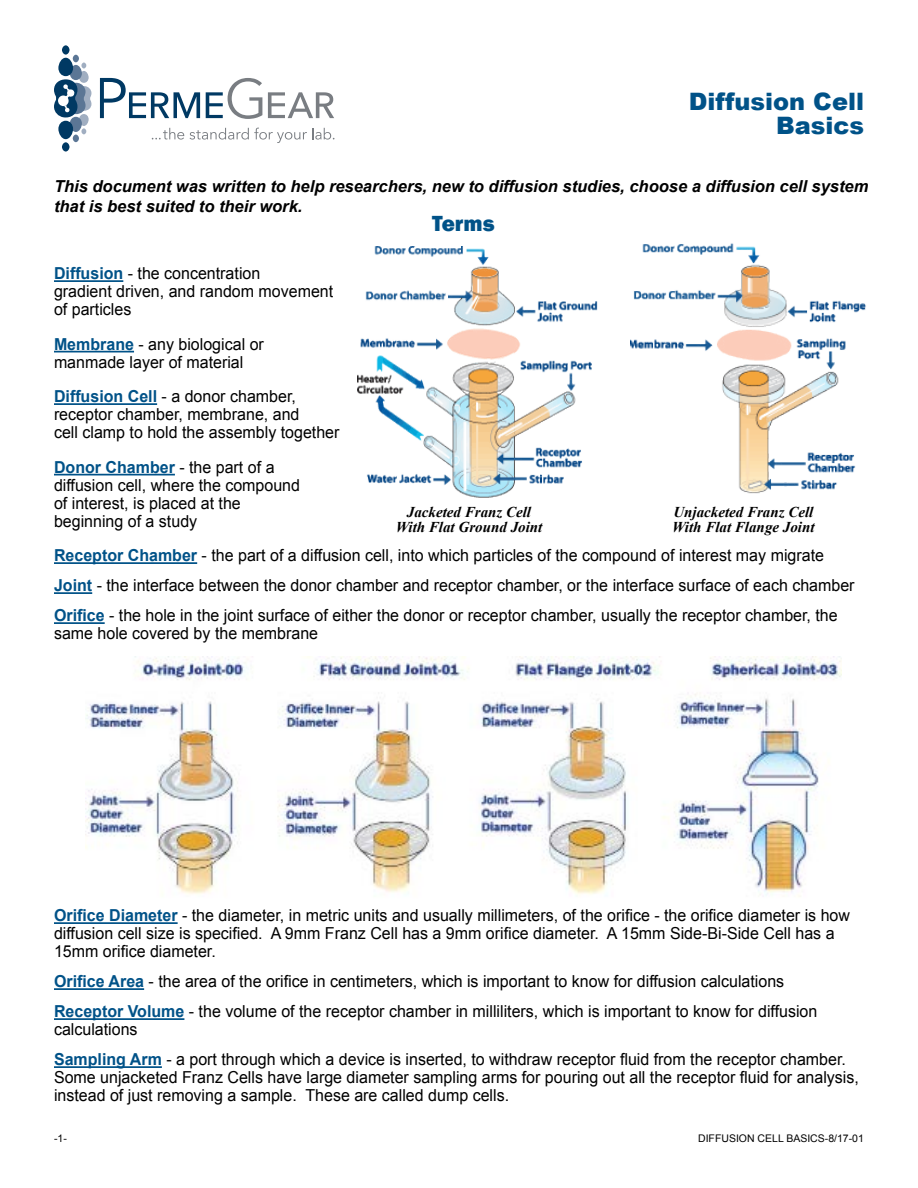
<style>
.page{position:relative;width:918px;height:1188px;background:#fff}
.page>*{position:absolute;margin:0;border:0;box-sizing:border-box;transform-origin:0 0}
.t1{font:900 24px/24px "Arial";color:#005288;text-align:right}
.t2{font:800 22.5px "Franklin Gothic";color:#005288}
.t3{font:16.5px/18px "Arial";color:#000}
.t4{font:italic 700 16.5px/19.5px "Arial";color:#000}
.t5{font:italic 700 15px/15.8px "Times New Roman";color:#000;text-align:center}
.t6{font:10.5px "Arial";color:#000}
.s1{font-weight:700;color:#005288}
</style>
<div class="page">
<svg style="left:152px;top:128px;width:32px;height:12px"></svg>
<svg style="left:190px;top:128px;width:144px;height:15px"></svg>
<div style="left:73px;top:55px;width:6px;height:7px;background:#5b7695;border-radius:50%"></div>
<div style="left:73px;top:135px;width:6px;height:7px;background:#5b7695;border-radius:50%"></div>
<svg style="left:62px;top:142px;width:8px;height:10px"></svg>
<svg style="left:62px;top:45px;width:8px;height:10px"></svg>
<svg style="left:54px;top:58px;width:37px;height:81px"></svg>
<svg style="left:268px;top:92px;width:66px;height:26px"></svg>
<svg style="left:206px;top:78px;width:56px;height:41px"></svg>
<svg style="left:100px;top:78px;width:100px;height:40px"></svg>
<hr style="left:54px;top:280px;width:69px;height:2px;background:#005288">
<hr style="left:54px;top:351px;width:80px;height:1px;background:#005288">
<hr style="left:54px;top:403px;width:103px;height:2px;background:#005288">
<hr style="left:54px;top:474px;width:121px;height:1px;background:#005288">
<hr style="left:54px;top:562px;width:143px;height:2px;background:#005288">
<hr style="left:54px;top:592px;width:38px;height:2px;background:#005288">
<hr style="left:54px;top:622px;width:51px;height:2px;background:#005288">
<hr style="left:54px;top:922px;width:124px;height:2px;background:#005288">
<hr style="left:54px;top:988px;width:90px;height:2px;background:#005288">
<hr style="left:54px;top:1018px;width:130px;height:2px;background:#005288">
<hr style="left:54px;top:1066px;width:108px;height:2px;background:#005288">
<img style="left:358px;top:247px;width:240px;height:251px">
<img style="left:631px;top:243px;width:235px;height:251px">
<img style="left:85px;top:657px;width:756px;height:240px">
<h1 class="t1" style="left:689px;top:89px;width:177px">Diffusion Cell<br>Basics</h1>
<p class="t4" style="left:54px;top:177px;width:816px">This document was written to help researchers, new to diffusion studies, choose a diffusion cell system that is best suited to their work.</p>
<h2 class="t2" style="left:432px;top:209px;width:64px">Terms</h2>
<p class="t3" style="left:54px;top:265px;width:281px"><span class="s1">Diffusion</span> - the concentration<br>gradient driven, and random movement of particles</p>
<p class="t3" style="left:54px;top:335px;width:211px"><span class="s1">Membrane</span> - any biological or manmade layer of material</p>
<p class="t3" style="left:54px;top:388px;width:287px"><span class="s1">Diffusion Cell</span> - a donor chamber, receptor chamber, membrane, and<br>cell clamp to hold the assembly together</p>
<p class="t3" style="left:54px;top:458px;width:248px"><span class="s1">Donor Chamber</span> - the part of a diffusion cell, where the compound of interest, is placed at the beginning of a study</p>
<p class="t3" style="left:54px;top:541px;width:802px;line-height:30px"><span class="s1">Receptor Chamber</span> - the part of a diffusion cell, into which particles of the compound of interest may migrate<br><span class="s1">Joint</span> - the interface between the donor chamber and receptor chamber, or the interface surface of each chamber<br><span class="s1">Orifice</span> - the hole in the joint surface of either the donor or receptor chamber, usually the receptor chamber, the</p>
<p class="t3" style="left:54px;top:625px;width:266px">same hole covered by the membrane</p>
<p class="t5" style="left:396px;top:503px;width:148px">Jacketed Franz Cell<br>With Flat Ground Joint</p>
<p class="t5" style="left:672px;top:503px;width:144px;text-align:left">Unjacketed Franz Cell<br>With Flat Flange Joint</p>
<p class="t3" style="left:54px;top:907px;width:798px"><span class="s1">Orifice Diameter</span> - the diameter, in metric units and usually millimeters, of the orifice - the orifice diameter is how diffusion cell size is specified. A 9mm Franz Cell has a 9mm orifice diameter. A 15mm Side-Bi-Side Cell has a<br>15mm orifice diameter.</p>
<p class="t3" style="left:54px;top:967px;width:765px;line-height:30px"><span class="s1">Orifice Area</span> - the area of the orifice in centimeters, which is important to know for diffusion calculations<br><span class="s1">Receptor Volume</span> - the volume of the receptor chamber in milliliters, which is important to know for diffusion</p>
<p class="t3" style="left:54px;top:1015px;width:793px;line-height:30px">calculations<br><span class="s1">Sampling Arm</span> - a port through which a device is inserted, to withdraw receptor fluid from the receptor chamber.</p>
<p class="t3" style="left:54px;top:1069px;width:807px">Some unjacketed Franz Cells have large diameter sampling arms for pouring out all the receptor fluid for analysis, instead of just removing a sample. These are called dump cells.</p>
<p class="t6" style="left:54px;top:1131px;width:14px">-1-</p>
<p class="t6" style="left:698px;top:1131px;width:167px">DIFFUSION CELL BASICS-8/17-01</p>
</div>
